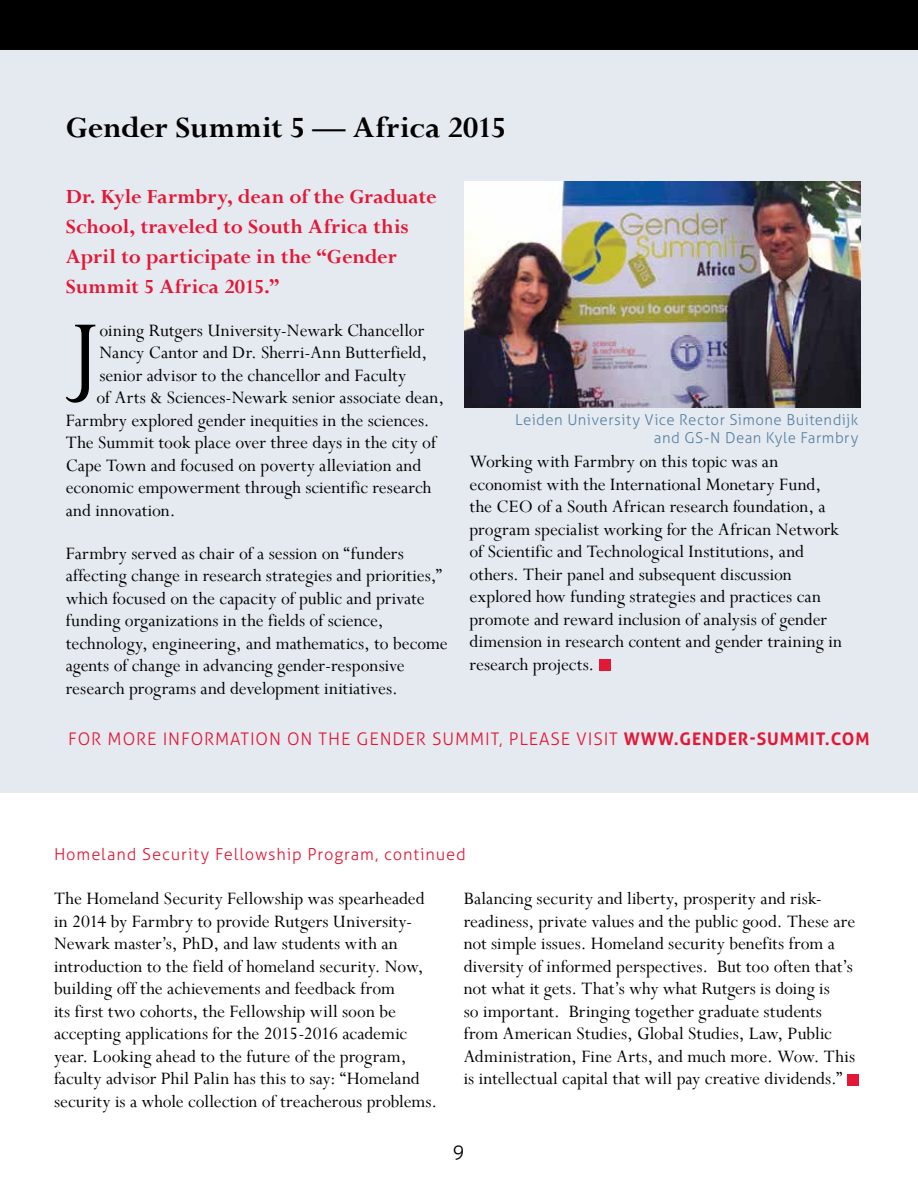
<style>
.page{position:relative;width:918px;height:1188px;background:#fff}
.page>*{position:absolute;margin:0;border:0;box-sizing:border-box;transform-origin:0 0}
.t1{font:98.1px "Perpetua";color:#000}
.t2{font:700 33px "Perpetua";color:#000}
.t3{font:700 22.5px/30px "Perpetua";color:#e31837}
.t4{font:19.5px/22.5px "Perpetua";color:#000}
.t5{font:300 19.5px "Aller";color:#000}
.t6{font:300 17.4px "Aller";letter-spacing:.05em;color:#e31837}
.t7{font:300 16.5px "Aller";letter-spacing:.05em;color:#e31837}
.t8{font:300 15px/18px "Aller";letter-spacing:.03em;color:#5981a2;text-align:right}
.s1{font-weight:700}
</style>
<div class="page">
<div style="left:0;top:40px;width:918px;height:753px;background:#e5eaf1"></div>
<div style="left:0;top:0;width:918px;height:50px;background:#000"></div>
<div style="left:847px;top:1074px;width:11px;height:12px;background:#e31837"></div>
<div style="left:600px;top:659px;width:11px;height:12px;background:#e31837"></div>
<img style="left:465px;top:182px;width:395px;height:225px">
<h2 class="t2" style="left:66px;top:106px;width:442px">Gender Summit 5 — Africa 2015</h2>
<p class="t3" style="left:66px;top:181px;width:372px">Dr. Kyle Farmbry, dean of the Graduate School, traveled to South Africa this April to participate in the “Gender Summit 5 Africa 2015.”</p>
<h1 class="t1" style="left:68px;top:291px;width:33px">J</h1>
<p class="t4" style="left:99px;top:319px;width:326px">oining Rutgers University-Newark Chancellor</p>
<p class="t4" style="left:99px;top:341px;width:329px">Nancy Cantor and Dr. Sherri-Ann Butterfield,</p>
<p class="t4" style="left:99px;top:364px;width:308px">senior advisor to the chancellor and Faculty</p>
<p class="t4" style="left:96px;top:386px;width:349px">of Arts &amp; Sciences-Newark senior associate dean,</p>
<p class="t4" style="left:66px;top:409px;width:365px">Farmbry explored gender inequities in the sciences.</p>
<p class="t4" style="left:66px;top:431px;width:372px">The Summit took place over three days in the city of</p>
<p class="t4" style="left:66px;top:454px;width:357px">Cape Town and focused on poverty alleviation and</p>
<p class="t4" style="left:66px;top:476px;width:367px">economic empowerment through scientific research</p>
<p class="t4" style="left:66px;top:499px;width:111px">and innovation.</p>
<p class="t4" style="left:66px;top:541px;width:384px">Farmbry served as chair of a session on “funders affecting change in research strategies and priorities,” which focused on the capacity of public and private funding organizations in the fields of science, technology, engineering, and mathematics, to become agents of change in advancing gender-responsive research programs and development initiatives.</p>
<p class="t8" style="left:515px;top:411px;width:345px">Leiden University Vice Rector Simone Buitendijk and GS-N Dean Kyle Farmbry</p>
<p class="t4" style="left:470px;top:450px;width:374px">Working with Farmbry on this topic was an economist with the International Monetary Fund, the CEO of a South African research foundation, a program specialist working for the African Network of Scientific and Technological Institutions, and others. Their panel and subsequent discussion explored how funding strategies and practices can promote and reward inclusion of analysis of gender dimension in research content and gender training in research projects.</p>
<p class="t6" style="left:68px;top:728px;width:803px">FOR MORE INFORMATION ON THE GENDER SUMMIT, PLEASE VISIT <span class="s1">WWW.GENDER-SUMMIT.COM</span></p>
<p class="t7" style="left:54px;top:844px;width:413px">Homeland Security Fellowship Program, continued</p>
<p class="t4" style="left:54px;top:887px;width:385px">The Homeland Security Fellowship was spearheaded in 2014 by Farmbry to provide Rutgers University-Newark master’s, PhD, and law students with an introduction to the field of homeland security. Now, building off the achievements and feedback from<br>its first two cohorts, the Fellowship will soon be accepting applications for the 2015-2016 academic year. Looking ahead to the future of the program, faculty advisor Phil Palin has this to say: “Homeland security is a whole collection of treacherous problems.</p>
<p class="t4" style="left:464px;top:887px;width:393px">Balancing security and liberty, prosperity and risk&shy;readiness, private values and the public good. These are not simple issues. Homeland security benefits from a diversity of informed perspectives. But too often that’s not what it gets. That’s why what Rutgers is doing is<br>so important. Bringing together graduate students from American Studies, Global Studies, Law, Public Administration, Fine Arts, and much more. Wow. This is intellectual capital that will pay creative dividends.”</p>
<p class="t5" style="left:453px;top:1139px;width:13px">9</p>
</div>
